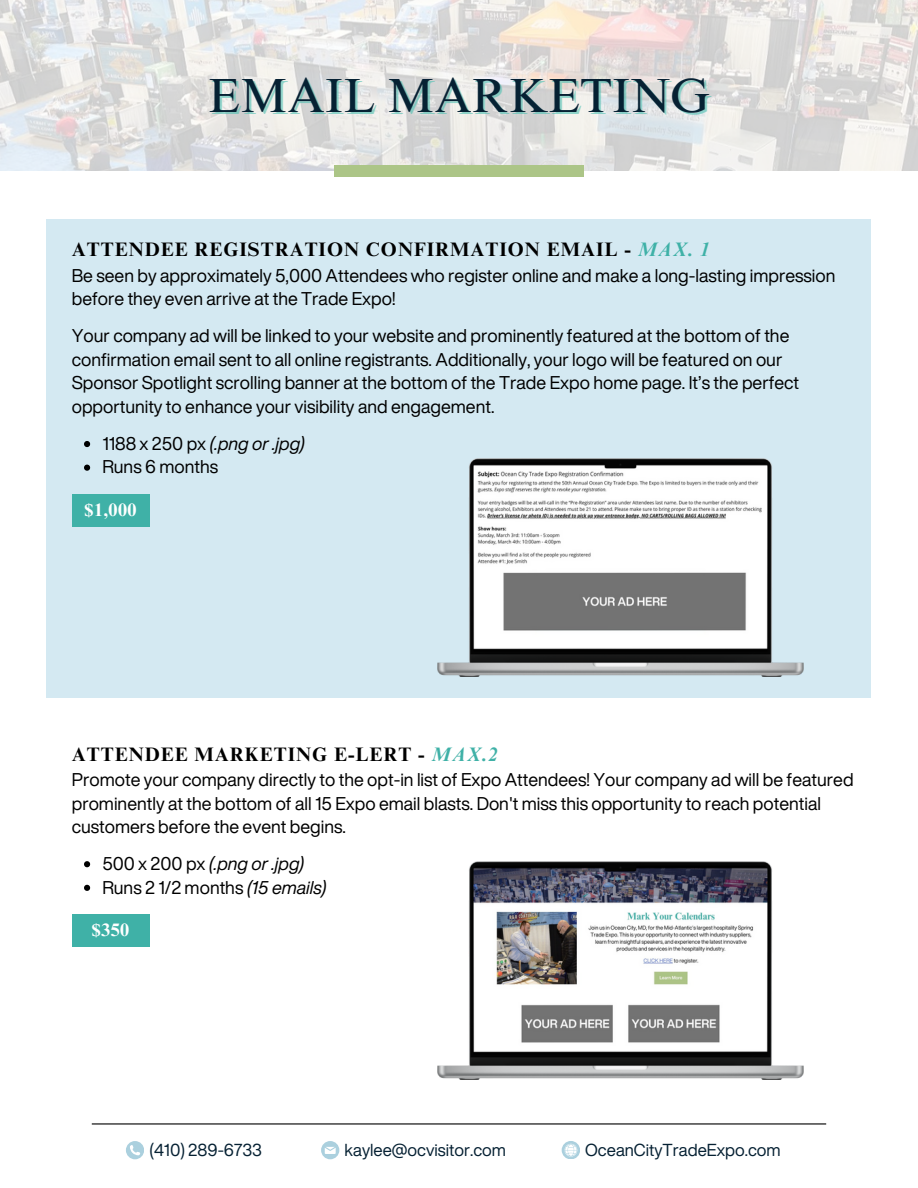
<style>
.page{position:relative;width:918px;height:1188px;background:#fff}
.page>*{position:absolute;margin:0;border:0;box-sizing:border-box;transform-origin:0 0}
.t1{font:48px "Times NRMT Pro";color:#062133}
.t2{font:700 19.5px "Times NRMT Pro";letter-spacing:.05em;color:#000}
.t3{font:18px/23.7px "Helvetica Now Display";color:#000}
.t4{font:italic 18px "Helvetica Now Display";color:#000}
.t5{font:700 18px "Times NRMT Pro";letter-spacing:.02em;color:#fff}
.t6{font:16.95px "Helvetica Now Display";color:#062133}
.s1{font-style:italic;color:#3fb1a7}
.s2{font-style:normal}
.s3{font-style:italic}
</style>
<div class="page">
<svg style="left:0;top:0;width:918px;height:171px;background:#e3e2e0"></svg>
<div style="left:334px;top:165px;width:250px;height:12px;background:#acc587"></div>
<svg style="left:84px;top:861px;width:6px;height:6px"></svg>
<svg style="left:84px;top:885px;width:6px;height:6px"></svg>
<div style="left:47px;top:220px;width:824px;height:478px;background:#d4e9f2"></div>
<svg style="left:84px;top:441px;width:6px;height:6px"></svg>
<svg style="left:84px;top:465px;width:6px;height:6px"></svg>
<img style="left:437px;top:458px;width:366px;height:218px">
<img style="left:437px;top:862px;width:366px;height:218px">
<div style="left:72px;top:494px;width:77px;height:33px;background:#3fb1a7"></div>
<div style="left:72px;top:914px;width:77px;height:33px;background:#3fb1a7"></div>
<hr style="left:92px;top:1123px;width:734px;height:2px;background:#000">
<svg style="left:126px;top:1141px;width:18px;height:18px"></svg>
<svg style="left:321px;top:1141px;width:18px;height:18px"></svg>
<div style="left:562px;top:1141px;width:18px;height:18px;background:#abd0de;border-radius:50%"></div>
<svg style="left:563px;top:1144px;width:14px;height:13px"></svg>
<h3 class="t1" style="left:208px;top:77px;width:503px">EMAIL MARKETING</h3>
<h2 class="t2" style="left:72px;top:242px;width:640px">ATTENDEE REGISTRATION CONFIRMATION EMAIL - <span class="s1">MAX. 1</span></h2>
<h4 class="t3" style="left:72px;top:263px;width:765px">Be seen by approximately 5,000 Attendees who register online and make a long-lasting impression before they even arrive at the Trade Expo!</h4>
<p class="t3" style="left:72px;top:324px;width:729px">Your company ad will be linked to your website and prominently featured at the bottom of the confirmation email sent to all online registrants. Additionally, your logo will be featured on our Sponsor Spotlight scrolling banner at the bottom of the Trade Expo home page. It’s the perfect opportunity to enhance your visibility and engagement.</p>
<p class="t4" style="left:102px;top:430px;width:204px"><span class="s2">1188 x 250 px</span> (.png or .jpg)</p>
<p class="t3" style="left:102px;top:455px;width:117px">Runs 6 months</p>
<h4 class="t5" style="left:85px;top:503px;width:53px">$1,000</h4>
<p class="t2" style="left:72px;top:747px;width:428px">ATTENDEE MARKETING E-LERT - <span class="s1">MAX.2</span></p>
<h1 class="t3" style="left:72px;top:767px;width:783px">Promote your company directly to the opt-in list of Expo Attendees! Your company ad will be featured prominently at the bottom of all 15 Expo email blasts. Don't miss this opportunity to reach potential customers before the event begins.</h1>
<h2 class="t4" style="left:102px;top:850px;width:204px"><span class="s2">500 x 200 px</span> (.png or .jpg)</h2>
<h4 class="t3" style="left:102px;top:875px;width:226px">Runs 2 1/2 months <span class="s3">(15 emails)</span></h4>
<p class="t5" style="left:92px;top:923px;width:39px">$350</p>
<p class="t6" style="left:149px;top:1137px;width:114px">(410) 289-6733</p>
<h3 class="t6" style="left:345px;top:1137px;width:163px">kaylee@ocvisitor.com</h3>
<p class="t6" style="left:585px;top:1137px;width:197px">OceanCityTradeExpo.com</p>
</div>
